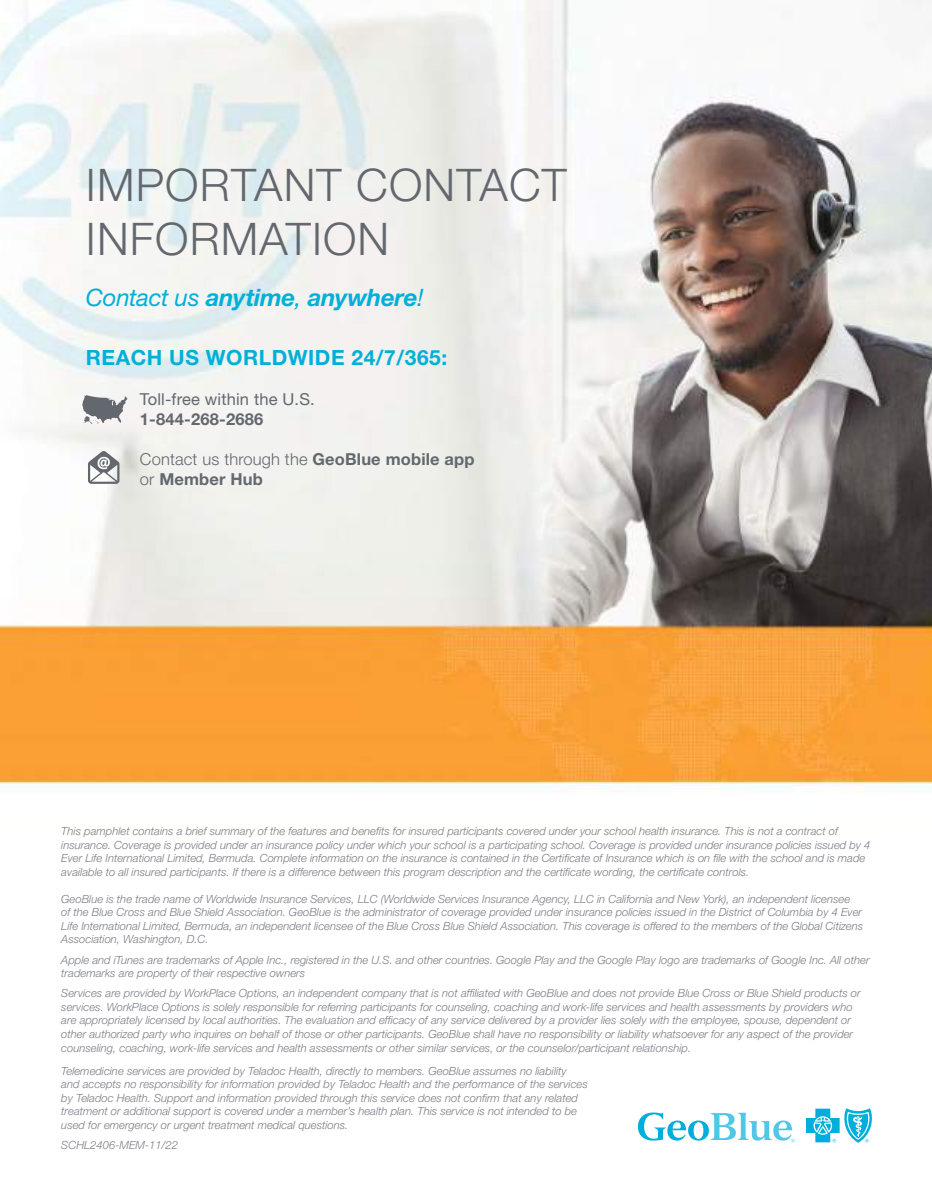
<style>
.page{position:relative;width:932px;height:1202px;background:#fff}
.page>*{position:absolute;margin:0;border:0;box-sizing:border-box;transform-origin:0 0}
.t1{font:300 45px/54px "Helvetica Neue LT Std";letter-spacing:.025em;color:#63686f}
.t2{font:italic 700 24px "Helvetica Neue LT Std";letter-spacing:-.015em;color:#00b0d9}
.t3{font:700 21px "Helvetica Neue LT Std";letter-spacing:.025em;color:#00b0d9}
.t4{font:700 16.5px/19.8px "Helvetica Neue LT Std";letter-spacing:.01em;color:#63686f}
.t5{font:16.5px "Helvetica Neue LT Std";letter-spacing:.01em;color:#63686f}
.t6{font:italic 300 11.25px/13.5px "Helvetica Neue LT Std";color:#7b7d84}
.s1{font-weight:400}
.s2{font-weight:300}
</style>
<div class="page">
<img style="left:0;top:0;width:932px;height:1143px">
<svg style="left:88px;top:451px;width:31px;height:33px"></svg>
<svg style="left:82px;top:395px;width:45px;height:29px"></svg>
<svg style="left:638px;top:1112px;width:156px;height:30px"></svg>
<svg style="left:806px;top:1108px;width:65px;height:34px"></svg>
<h1 class="t1" style="left:86px;top:157px;width:482px">IMPORTANT CONTACT<br>INFORMATION</h1>
<h2 class="t2" style="left:86px;top:282px;width:339px"><span class="s1">Contact us</span> anytime<span class="s1">,</span> anywhere<span class="s1">!</span></h2>
<h3 class="t3" style="left:86px;top:345px;width:363px">REACH US WORLDWIDE 24/7/365:</h3>
<h3 class="t5" style="left:140px;top:389px;width:176px">Toll-free within the U.S.</h3>
<h3 class="t4" style="left:140px;top:409px;width:125px">1-844-268-2686</h3>
<h3 class="t4" style="left:140px;top:449px;width:336px"><span class="s2">Contact us through the</span> GeoBlue mobile app <span class="s2">or</span> Member Hub</h3>
<p class="t6" style="left:61px;top:824px;width:810px">This pamphlet contains a brief summary of the features and benefits for insured participants covered under your school health insurance. This is not a contract of insurance. Coverage is provided under an insurance policy under which your school is a participating school. Coverage is provided under insurance policies issued by 4<br>Ever Life International Limited, Bermuda. Complete information on the insurance is contained in the Certificate of Insurance which is on file with the school and is made available to all insured participants. If there is a difference between this program description and the certificate wording, the certificate controls.</p>
<p class="t6" style="left:61px;top:892px;width:803px">GeoBlue is the trade name of Worldwide Insurance Services, LLC (Worldwide Services Insurance Agency, LLC in California and New York), an independent licensee<br>of the Blue Cross and Blue Shield Association. GeoBlue is the administrator of coverage provided under insurance policies issued in the District of Columbia by 4 Ever Life International Limited, Bermuda, an independent licensee of the Blue Cross Blue Shield Association. This coverage is offered to the members of the Global Citizens Association, Washington, D.C.</p>
<p class="t6" style="left:61px;top:952px;width:809px">Apple and iTunes are trademarks of Apple Inc., registered in the U.S. and other countries. Google Play and the Google Play logo are trademarks of Google Inc. All other trademarks are property of their respective owners</p>
<p class="t6" style="left:61px;top:986px;width:800px">Services are provided by WorkPlace Options, an independent company that is not affiliated with GeoBlue and does not provide Blue Cross or Blue Shield products or services. WorkPlace Options is solely responsible for referring participants for counseling, coaching and work-life services and health assessments by providers who are appropriately licensed by local authorities. The evaluation and efficacy of any service delivered by a provider lies solely with the employee, spouse, dependent or other authorized party who inquires on behalf of those or other participants. GeoBlue shall have no responsibility or liability whatsoever for any aspect of the provider counseling, coaching, work-life services and health assessments or other similar services, or the counselor/participant relationship.</p>
<p class="t6" style="left:61px;top:1063px;width:528px">Telemedicine services are provided by Teladoc Health, directly to members. GeoBlue assumes no liability and accepts no responsibility for information provided by Teladoc Health and the performance of the services by Teladoc Health. Support and information provided through this service does not confirm that any related treatment or additional support is covered under a member’s health plan. This service is not intended to be used for emergency or urgent treatment medical questions.</p>
<p class="t6" style="left:61px;top:1138px;width:118px">SCHL2406-MEM-11/22</p>
</div>
